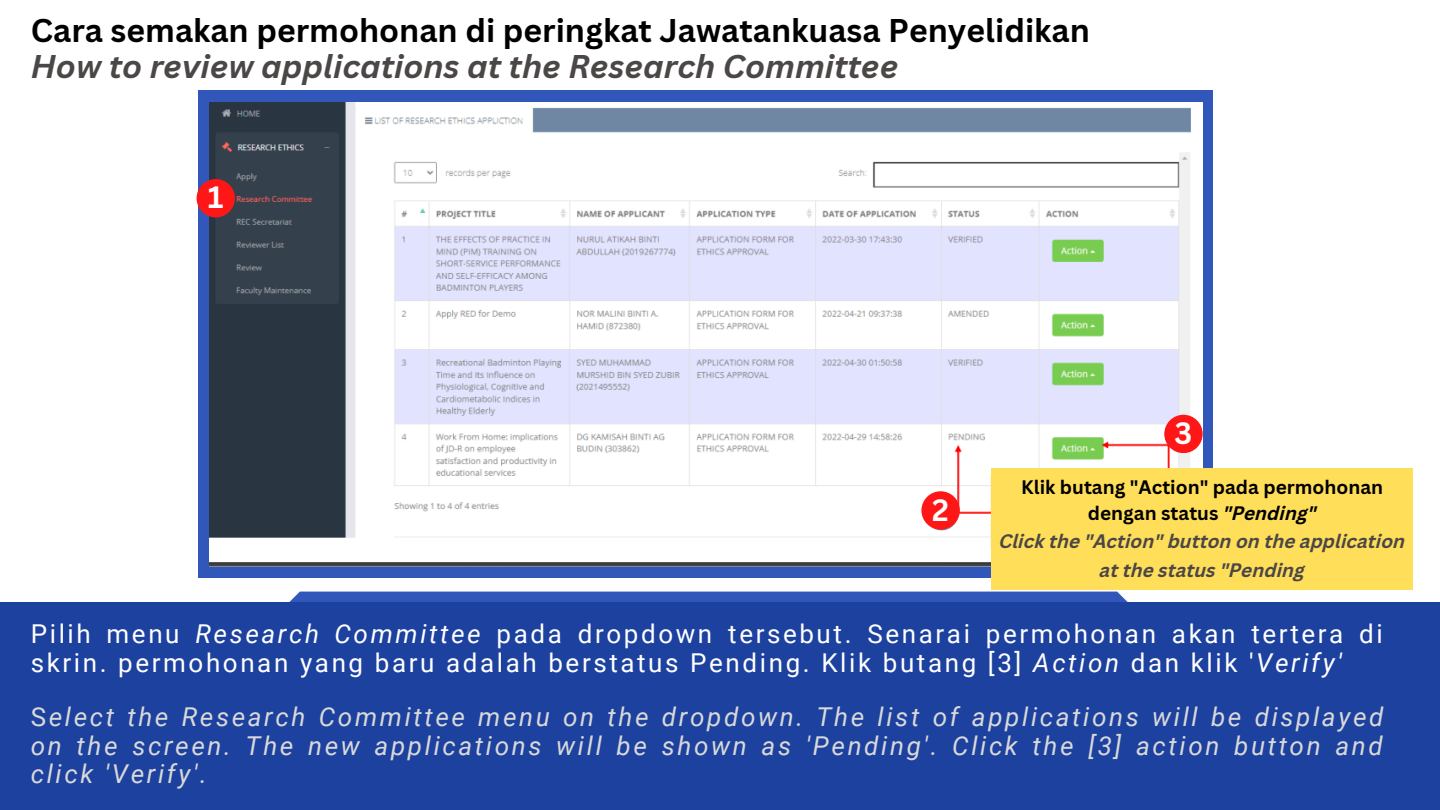
<style>
.page{position:relative;width:1440px;height:810px;background:#fff}
.page>*{position:absolute;margin:0;border:0;box-sizing:border-box;transform-origin:0 0}
.t1{font:700 32px "Canva Sans";color:#000}
.t2{font:italic 700 32px "Canva Sans";color:#4b4746}
.t3{font:700 30px "Canva Sans";color:#fff}
.t4{font:italic 26px/28.5px "Roboto";letter-spacing:.1em;color:#d9d9d9;text-align:justify}
.t5{font:26px/28.5px "Roboto";letter-spacing:.1em;color:#fff}
.t6{font:italic 700 19px/28.5px "Canva Sans";color:#4b4746;text-align:center}
.t7{font:700 19px/26.2px "Canva Sans";color:#000;text-align:center}
.s1{font-style:italic}
.s2{font-style:normal}
</style>
<div class="page">
<div style="left:198px;top:91px;width:1014px;height:487px;background:#3157bb"></div>
<div style="left:289px;top:592px;width:839px;height:10px;background:#3157bb"></div>
<div style="left:0;top:602px;width:1440px;height:208px;background:#1d419f"></div>
<img style="left:209px;top:103px;width:993px;height:463px">
<div style="left:991px;top:468px;width:421px;height:122px;background:#ffde59"></div>
<div style="left:197px;top:179px;width:38px;height:38px;background:#ff1616;border-radius:50%"></div>
<div style="left:921px;top:491px;width:39px;height:39px;background:#ff1616;border-radius:50%"></div>
<div style="left:1164px;top:415px;width:39px;height:38px;background:#ff1616;border-radius:50%"></div>
<p class="t1" style="left:31px;top:8px;width:1061px">Cara semakan permohonan di peringkat Jawatankuasa Penyelidikan</p>
<p class="t2" style="left:31px;top:44px;width:869px">How to review applications at the Research Committee</p>
<p class="t3" style="left:208px;top:176px;width:17px">1</p>
<p class="t3" style="left:932px;top:488px;width:18px">2</p>
<p class="t3" style="left:1175px;top:412px;width:19px">3</p>
<p class="t7" style="left:1021px;top:473px;width:363px">Klik butang "Action" pada permohonan dengan status <span class="s1">"Pending"</span></p>
<p class="t6" style="left:999px;top:529px;width:408px">Click the "Action" button on the application at the status "Pending</p>
<p class="t5" style="left:31px;top:620px;width:1354px">Pilih menu <span class="s1">Research Committee</span> pada dropdown tersebut. Senarai permohonan akan tertera di skrin. permohonan yang baru adalah berstatus Pending. Klik butang [3] <span class="s1">Action</span> dan klik '<span class="s1">Verify'</span></p>
<p class="t4" style="left:31px;top:703px;width:1354px"><span class="s2">S</span>elect the Research Committee menu on the dropdown. The list of applications will be displayed on the screen. The new applications will be shown as 'Pending'. Click the [3] action button and click 'Verify'.</p>
</div>
